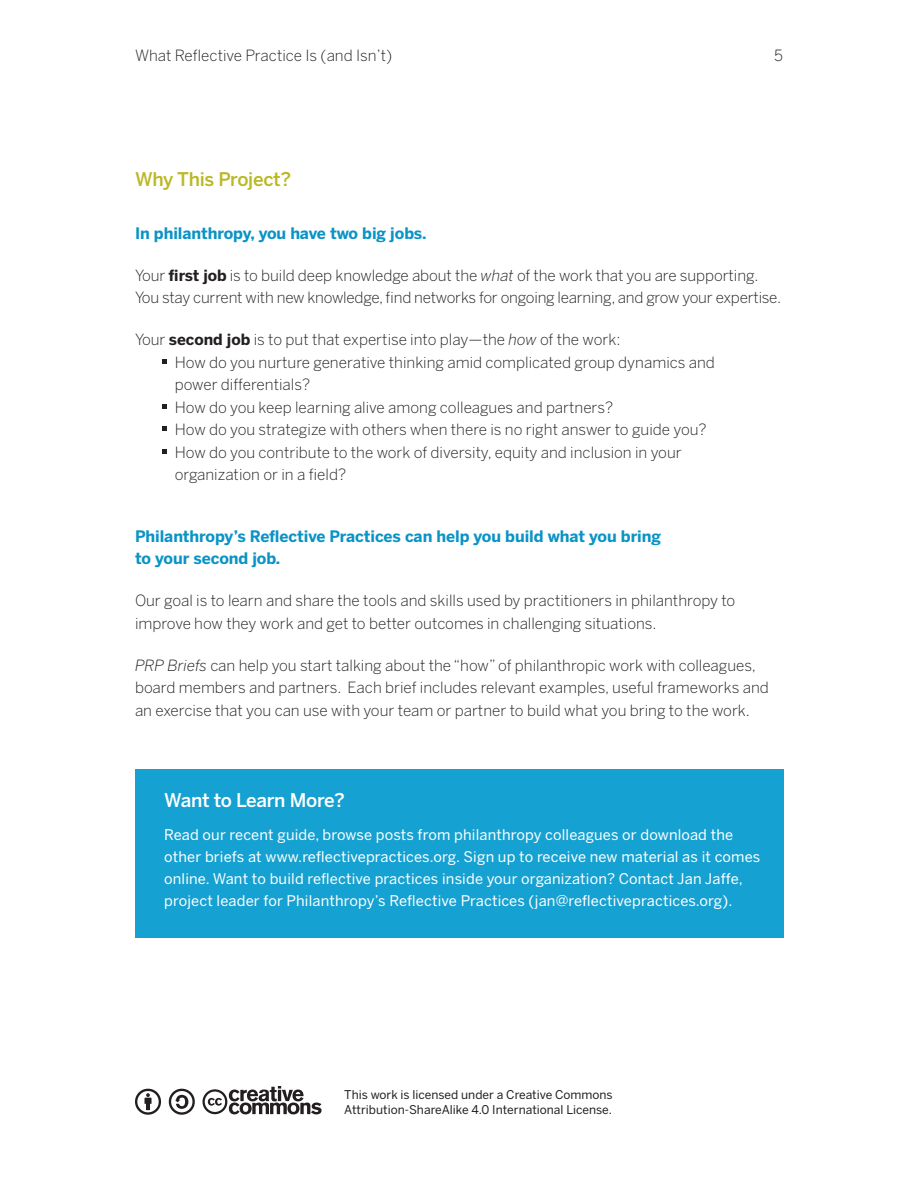
<style>
.page{position:relative;width:918px;height:1188px;background:#fff}
.page>*{position:absolute;margin:0;border:0;box-sizing:border-box;transform-origin:0 0}
.t1{font:500 18.75px "Benton Sans";letter-spacing:-.015em;color:#fff}
.t2{font:500 18.75px "Benton Sans";letter-spacing:-.015em;color:#bbb824}
.t3{font:700 15.75px/22.5px "Benton Sans";letter-spacing:-.005em;color:#0a93c6}
.t4{font:300 15.3px/22.5px "Benton Sans";color:#231f20}
.t5{font:14.7px/21.8px "Benton Sans";letter-spacing:.01em;color:#fff}
.t6{font:12px "Benton Sans";color:#231f20}
.s1{font-weight:700}
.s2{font-style:italic}
</style>
<div class="page">
<svg style="left:162px;top:359px;width:5px;height:5px"></svg>
<svg style="left:162px;top:404px;width:5px;height:5px"></svg>
<svg style="left:162px;top:427px;width:5px;height:4px"></svg>
<svg style="left:162px;top:449px;width:5px;height:5px"></svg>
<div style="left:135px;top:770px;width:649px;height:168px;background:#15a1d1"></div>
<svg style="left:202px;top:1086px;width:120px;height:28px"></svg>
<svg style="left:169px;top:1089px;width:26px;height:26px"></svg>
<svg style="left:135px;top:1089px;width:26px;height:26px"></svg>
<p class="t4" style="left:135px;top:44px;width:259px">What Reflective Practice Is (and Isn’t)</p>
<p class="t4" style="left:774px;top:44px;width:10px">5</p>
<p class="t2" style="left:135px;top:168px;width:158px">Why This Project?</p>
<p class="t3" style="left:135px;top:221px;width:293px">In philanthropy, you have two big jobs.</p>
<p class="t4" style="left:135px;top:264px;width:648px">Your <span class="s1">first job</span> is to build deep knowledge about the <span class="s2">what</span> of the work that you are supporting.<br>You stay current with new knowledge, find networks for ongoing learning, and grow your expertise.</p>
<p class="t4" style="left:135px;top:328px;width:487px">Your <span class="s1">second job</span> is to put that expertise into play—the <span class="s2">how</span> of the work:</p>
<p class="t4" style="left:175px;top:351px;width:542px">How do you nurture generative thinking amid complicated group dynamics and power differentials?</p>
<p class="t4" style="left:175px;top:396px;width:440px">How do you keep learning alive among colleagues and partners?</p>
<p class="t4" style="left:175px;top:418px;width:534px">How do you strategize with others when there is no right answer to guide you?</p>
<p class="t4" style="left:175px;top:441px;width:509px">How do you contribute to the work of diversity, equity and inclusion in your organization or in a field?</p>
<p class="t3" style="left:135px;top:524px;width:528px">Philanthropy’s Reflective Practices can help you build what you bring to your second job.</p>
<p class="t4" style="left:135px;top:589px;width:602px">Our goal is to learn and share the tools and skills used by practitioners in philanthropy to improve how they work and get to better outcomes in challenging situations.</p>
<p class="t4" style="left:135px;top:654px;width:635px"><span class="s2">PRP Briefs</span> can help you start talking about the “how” of philanthropic work with colleagues, board members and partners. Each brief includes relevant examples, useful frameworks and an exercise that you can use with your team or partner to build what you bring to the work.</p>
<p class="t1" style="left:164px;top:789px;width:182px">Want to Learn More?</p>
<p class="t5" style="left:164px;top:824px;width:598px">Read our recent guide, browse posts from philanthropy colleagues or download the other briefs at www.reflectivepractices.org. Sign up to receive new material as it comes online. Want to build reflective practices inside your organization? Contact Jan Jaffe, project leader for Philanthropy’s Reflective Practices (jan@reflectivepractices.org).</p>
<p class="t6" style="left:344px;top:1088px;width:270px">This work is licensed under a Creative Commons</p>
<p class="t6" style="left:344px;top:1103px;width:269px">Attribution-ShareAlike 4.0 International License.</p>
</div>
